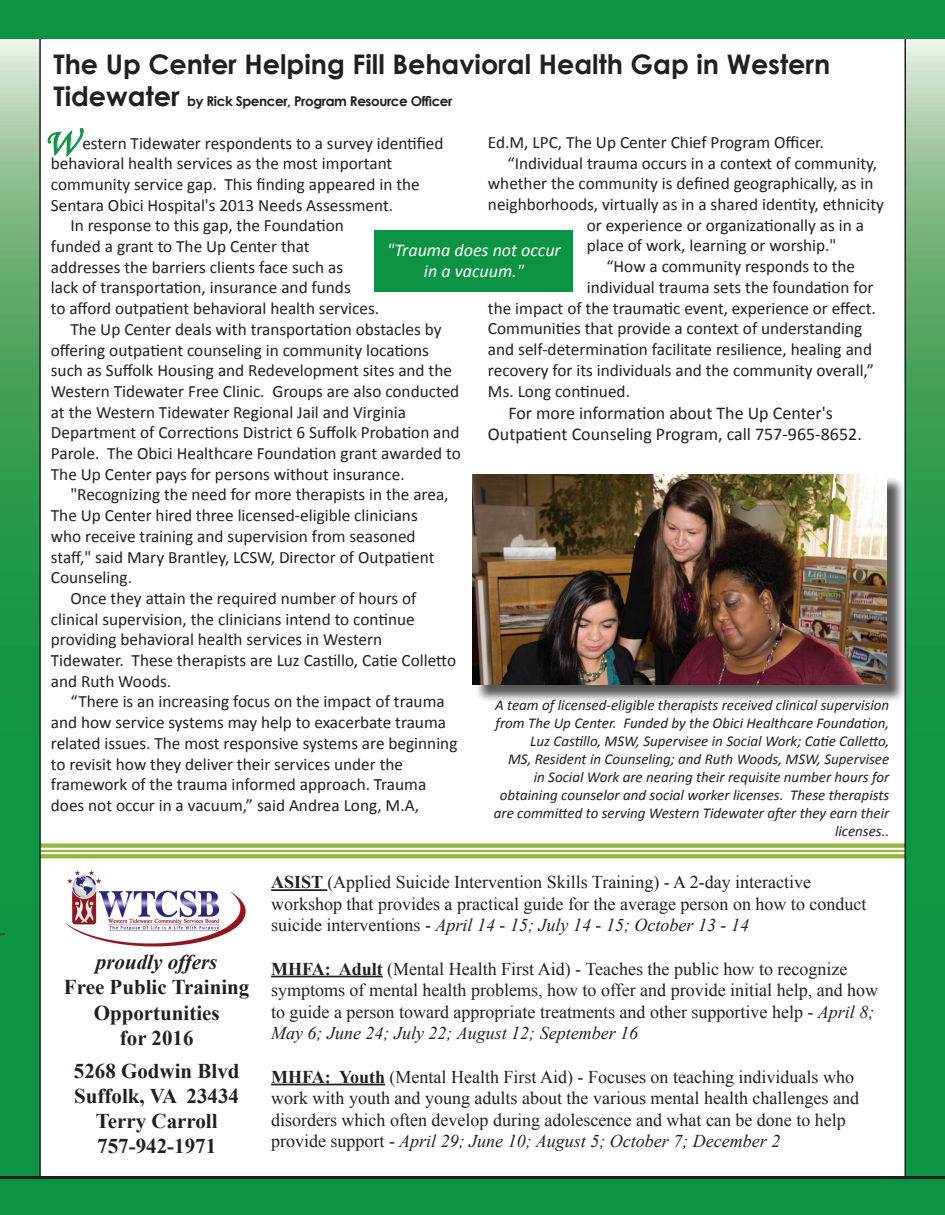
<style>
.page{position:relative;width:945px;height:1215px;background:#fff}
.page>*{position:absolute;margin:0;border:0;box-sizing:border-box;transform-origin:0 0}
.t1{font:37.5px "Monotype Corsiva";color:#0d9344}
.t2{font:700 27px "Century Gothic";color:#231f20}
.t3{font:700 21px/25.2px "Times New Roman";color:#231f20;text-align:center}
.t4{font:italic 700 21px "Times New Roman";color:#231f20}
.t5{font:18px/21.6px "Times New Roman";color:#231f20}
.t6{font:18px/21.6px "Calibri";color:#231f20;text-align:center}
.t7{font:italic 18px/21.6px "Calibri";color:#fff;text-align:center}
.t8{font:17.25px "Calibri";color:#231f20}
.t9{font:italic 15px/18px "Calibri";color:#231f20;text-align:right}
.t10{font:700 13.5px "Century Gothic";letter-spacing:-.03em;color:#231f20}
.s1{font-size:27px}
.s2{font-weight:700}
.s3{font-style:italic}
</style>
<div class="page">
<div style="left:25px;top:843px;width:895px;height:5px;background:#96b73c"></div>
<hr style="left:25px;top:850px;width:895px;height:2px;background:#96b73c">
<svg style="left:41px;top:854px;width:863px;height:4px;background:#9ab943"></svg>
<svg style="left:0;top:38px;width:39px;height:1138px;background:#3aa15c"></svg>
<hr style="left:39px;top:32px;width:2px;height:1151px;background:#231f20">
<svg style="left:906px;top:38px;width:39px;height:1138px;background:#3aa15c"></svg>
<hr style="left:904px;top:33px;width:2px;height:1150px;background:#231f20">
<div style="left:0;top:1177px;width:945px;height:38px;background:#0d9344"></div>
<hr style="left:0;top:1176px;width:945px;height:3px;background:#231f20">
<div style="left:0;top:0;width:945px;height:38px;background:#0d9344"></div>
<svg style="left:47px;top:128px;width:37px;height:29px"></svg>
<div style="left:475px;top:476px;width:430px;height:228px;background:#231f20;opacity:.75"></div>
<img style="left:473px;top:474px;width:414px;height:211px">
<img style="left:65px;top:870px;width:182px;height:77px">
<hr style="left:271px;top:889px;width:56px;height:2px;background:#231f20">
<hr style="left:271px;top:976px;width:112px;height:1px;background:#231f20">
<hr style="left:271px;top:1084px;width:114px;height:1px;background:#231f20">
<div style="left:375px;top:230px;width:198px;height:62px;background:#0d9344"></div>
<h2 class="t2" style="left:53px;top:43px;width:779px">The Up Center Helping Fill Behavioral Health Gap in Western</h2>
<p class="t10" style="left:53px;top:91px;width:401px"><span class="s1">Tidewater</span> by Rick Spencer, Program Resource Officer</p>
<h1 class="t1" style="left:45px;top:120px;width:34px">W</h1>
<p class="t8" style="left:488px;top:131px;width:337px">Ed.M, LPC, The Up Center Chief Program Officer.</p>
<p class="t8" style="left:507px;top:152px;width:371px">“Individual trauma occurs in a context of community,</p>
<p class="t8" style="left:488px;top:173px;width:387px">whether the community is defined geographically, as in</p>
<p class="t8" style="left:488px;top:193px;width:397px">neighborhoods, virtually as in a shared identity, ethnicity</p>
<p class="t8" style="left:587px;top:214px;width:279px">or experience or organizationally as in a</p>
<p class="t8" style="left:587px;top:235px;width:251px">place of work, learning or worship."</p>
<p class="t8" style="left:606px;top:256px;width:250px">“How a community responds to the</p>
<p class="t8" style="left:587px;top:276px;width:288px">individual trauma sets the foundation for</p>
<p class="t8" style="left:488px;top:297px;width:389px">the impact of the traumatic event, experience or effect.</p>
<p class="t8" style="left:488px;top:318px;width:376px">Communities that provide a context of understanding</p>
<p class="t8" style="left:488px;top:338px;width:386px">and self-determination facilitate resilience, healing and</p>
<p class="t8" style="left:488px;top:359px;width:388px">recovery for its individuals and the community overall,”</p>
<p class="t8" style="left:488px;top:381px;width:144px">Ms. Long continued.</p>
<p class="t6" style="left:488px;top:402px;width:375px">For more information about The Up Center's<br>Outpatient Counseling Program, call 757-965-8652.</p>
<p class="t8" style="left:82px;top:132px;width:363px">estern Tidewater respondents to a survey identified</p>
<p class="t8" style="left:51px;top:153px;width:343px">behavioral health services as the most important</p>
<p class="t8" style="left:51px;top:173px;width:370px">community service gap. This finding appeared in the</p>
<p class="t8" style="left:51px;top:194px;width:344px">Sentara Obici Hospital's 2013 Needs Assessment.</p>
<p class="t8" style="left:70px;top:215px;width:275px">In response to this gap, the Foundation</p>
<p class="t8" style="left:51px;top:235px;width:260px">funded a grant to The Up Center that</p>
<p class="t8" style="left:51px;top:256px;width:294px">addresses the barriers clients face such as</p>
<p class="t8" style="left:51px;top:277px;width:301px">lack of transportation, insurance and funds</p>
<p class="t8" style="left:51px;top:297px;width:330px">to afford outpatient behavioral health services.</p>
<p class="t8" style="left:70px;top:318px;width:373px">The Up Center deals with transportation obstacles by</p>
<p class="t8" style="left:51px;top:339px;width:380px">offering outpatient counseling in community locations</p>
<p class="t8" style="left:51px;top:360px;width:403px">such as Suffolk Housing and Redevelopment sites and the</p>
<p class="t8" style="left:51px;top:380px;width:410px">Western Tidewater Free Clinic. Groups are also conducted</p>
<p class="t8" style="left:51px;top:401px;width:357px">at the Western Tidewater Regional Jail and Virginia</p>
<p class="t8" style="left:51px;top:422px;width:410px">Department of Corrections District 6 Suffolk Probation and</p>
<p class="t8" style="left:51px;top:442px;width:411px">Parole. The Obici Healthcare Foundation grant awarded to</p>
<p class="t8" style="left:51px;top:463px;width:355px">The Up Center pays for persons without insurance.</p>
<p class="t8" style="left:70px;top:484px;width:380px">"Recognizing the need for more therapists in the area,</p>
<p class="t8" style="left:51px;top:504px;width:368px">The Up Center hired three licensed-eligible clinicians</p>
<p class="t8" style="left:51px;top:525px;width:366px">who receive training and supervision from seasoned</p>
<p class="t8" style="left:51px;top:546px;width:385px">staff," said Mary Brantley, LCSW, Director of Outpatient</p>
<p class="t8" style="left:51px;top:567px;width:83px">Counseling.</p>
<p class="t8" style="left:70px;top:587px;width:348px">Once they attain the required number of hours of</p>
<p class="t8" style="left:51px;top:608px;width:365px">clinical supervision, the clinicians intend to continue</p>
<p class="t8" style="left:51px;top:629px;width:333px">providing behavioral health services in Western</p>
<p class="t8" style="left:51px;top:649px;width:407px">Tidewater. These therapists are Luz Castillo, Catie Colletto</p>
<p class="t8" style="left:51px;top:670px;width:122px">and Ruth Woods.</p>
<p class="t8" style="left:70px;top:691px;width:376px">“There is an increasing focus on the impact of trauma</p>
<p class="t8" style="left:51px;top:711px;width:397px">and how service systems may help to exacerbate trauma</p>
<p class="t8" style="left:51px;top:732px;width:408px">related issues. The most responsive systems are beginning</p>
<p class="t8" style="left:51px;top:753px;width:354px">to revisit how they deliver their services under the</p>
<p class="t8" style="left:51px;top:774px;width:377px">framework of the trauma informed approach. Trauma</p>
<p class="t8" style="left:51px;top:794px;width:370px">does not occur in a vacuum,” said Andrea Long, M.A,</p>
<p class="t7" style="left:387px;top:238px;width:175px">"Trauma does not occur in a vacuum."</p>
<p class="t9" style="left:494px;top:696px;width:397px">A team of licensed-eligible therapists received clinical supervision from The Up Center. Funded by the Obici Healthcare Foundation, Luz Castillo, MSW, Supervisee in Social Work; Catie Calletto,<br>MS, Resident in Counseling; and Ruth Woods, MSW, Supervisee in Social Work are nearing their requisite number hours for obtaining counselor and social worker licenses. These therapists are committed to serving Western Tidewater after they earn their licenses..</p>
<p class="t4" style="left:96px;top:948px;width:123px">proudly offers</p>
<p class="t3" style="left:64px;top:974px;width:187px">Free Public Training<br>Opportunities<br>for 2016</p>
<p class="t3" style="left:74px;top:1057px;width:167px">5268 Godwin Blvd<br>Suffolk, VA 23434<br>Terry Carroll<br>757-942-1971</p>
<p class="t5" style="left:271px;top:871px;width:597px"><span class="s2">ASIST</span> (Applied Suicide Intervention Skills Training) - A 2-day interactive workshop that provides a practical guide for the average person on how to conduct suicide interventions - <span class="s3">April 14 - 15; July 14 - 15; October 13 - 14</span></p>
<p class="t5" style="left:271px;top:957px;width:609px"><span class="s2">MHFA: Adult</span> (Mental Health First Aid) - Teaches the public how to recognize symptoms of mental health problems, how to offer and provide initial help, and how to guide a person toward appropriate treatments and other supportive help - <span class="s3">April 8; May 6; June 24; July 22; August 12; September 16</span></p>
<p class="t5" style="left:271px;top:1065px;width:589px"><span class="s2">MHFA: Youth</span> (Mental Health First Aid) - Focuses on teaching individuals who work with youth and young adults about the various mental health challenges and disorders which often develop during adolescence and what can be done to help provide support - <span class="s3">April 29; June 10; August 5; October 7; December 2</span></p>
</div>
